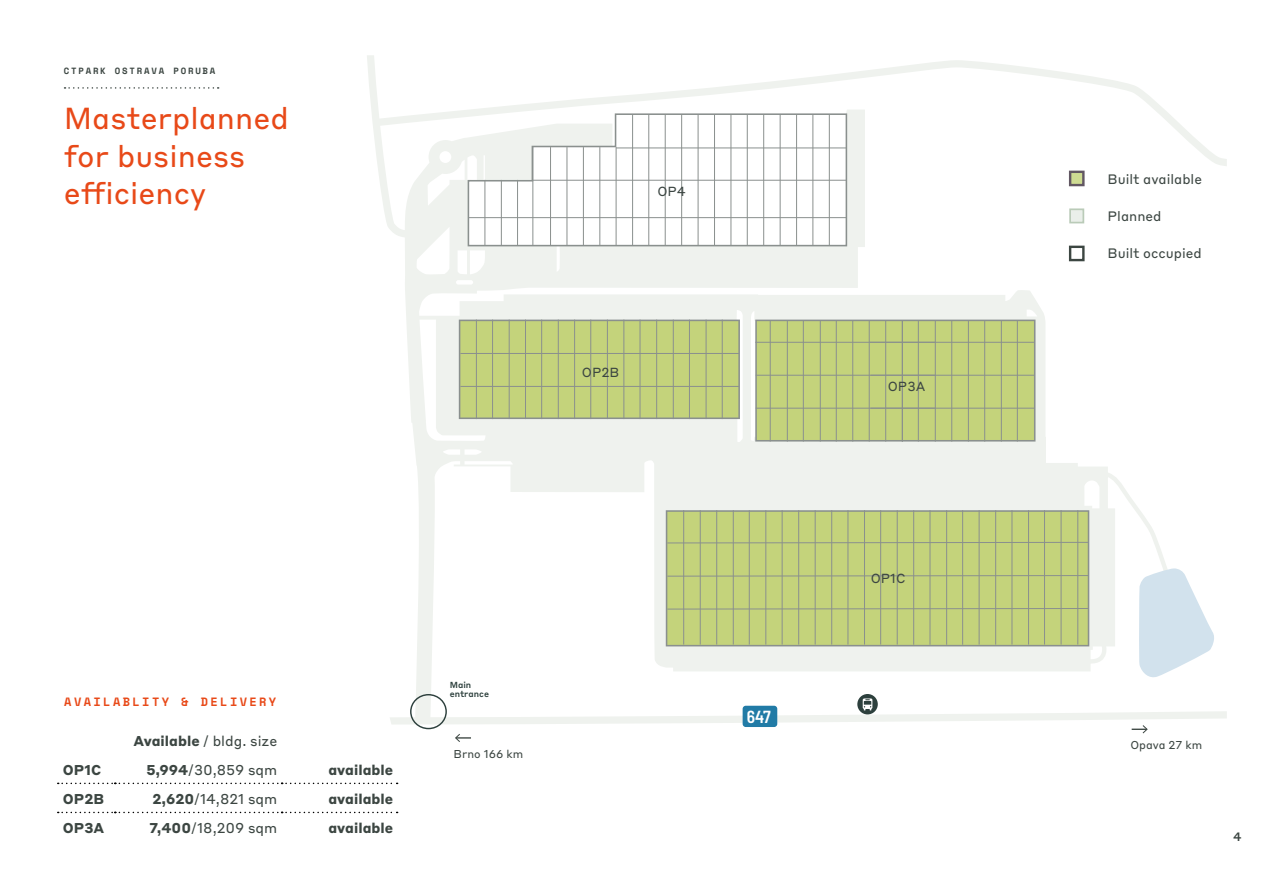
<style>
.page{position:relative;width:1263px;height:893px;background:#fff}
.page>*{position:absolute;margin:0;border:0;box-sizing:border-box;transform-origin:0 0}
.t1{font:30px/37.5px "Styrene B";color:#e84918}
.t2{font:600 semi-condensed 17.4px "Barlow";color:#fff}
.t3{font:14.1px "Styrene B";color:#3c4642}
.t4{font:700 14.1px "Styrene B";color:#3c4642}
.t5{font:13.5px "Styrene B";color:#3c4642}
.t6{font:13.05px "Styrene B";color:#3c4642}
.t7{font:700 12px "Space Mono";letter-spacing:.2em;color:#e84918}
.t8{font:500 12px "Styrene B";color:#3c4642}
.t9{font:11.25px "Styrene B";color:#3c4642}
.t10{font:700 9px "Space Mono";letter-spacing:.2em;color:#3c4642}
.t11{font:500 8.7px/9.4px "Styrene B";color:#2d403d}
.s1{font-weight:700}
</style>
<div class="page">
<svg style="left:405px;top:170px;width:703px;height:524px"></svg>
<svg style="left:417px;top:60px;width:810px;height:110px"></svg>
<svg style="left:367px;top:55px;width:50px;height:189px"></svg>
<svg style="left:755px;top:320px;width:280px;height:122px;background:#c1cf7c"></svg>
<svg style="left:459px;top:320px;width:281px;height:99px;background:#c0cf7b"></svg>
<svg style="left:467px;top:113px;width:381px;height:134px"></svg>
<hr style="left:829px;top:115px;width:1px;height:131px;background:#8a908e">
<hr style="left:813px;top:115px;width:1px;height:131px;background:#8a908e">
<hr style="left:796px;top:115px;width:1px;height:131px;background:#8a908e">
<hr style="left:780px;top:115px;width:1px;height:131px;background:#8a908e">
<hr style="left:763px;top:115px;width:1px;height:131px;background:#8a908e">
<hr style="left:747px;top:115px;width:1px;height:131px;background:#8a908e">
<hr style="left:731px;top:115px;width:1px;height:131px;background:#8a908e">
<hr style="left:714px;top:115px;width:1px;height:131px;background:#8a908e">
<hr style="left:698px;top:115px;width:1px;height:131px;background:#8a908e">
<hr style="left:681px;top:115px;width:1px;height:131px;background:#8a908e">
<hr style="left:665px;top:115px;width:1px;height:131px;background:#8a908e">
<hr style="left:648px;top:115px;width:1px;height:131px;background:#8a908e">
<hr style="left:632px;top:115px;width:1px;height:131px;background:#8a908e">
<hr style="left:616px;top:147px;width:1px;height:99px;background:#8a908e">
<hr style="left:550px;top:147px;width:1px;height:99px;background:#8a908e">
<hr style="left:567px;top:147px;width:1px;height:99px;background:#8a908e">
<hr style="left:583px;top:147px;width:1px;height:99px;background:#8a908e">
<hr style="left:600px;top:147px;width:1px;height:99px;background:#8a908e">
<hr style="left:533px;top:147px;width:1px;height:99px;background:#8a908e">
<hr style="left:517px;top:180px;width:1px;height:66px;background:#8a908e">
<hr style="left:501px;top:180px;width:1px;height:66px;background:#8a908e">
<hr style="left:485px;top:180px;width:1px;height:66px;background:#8a908e">
<hr style="left:468px;top:217px;width:378px;height:1px;background:#8a908e">
<hr style="left:533px;top:180px;width:313px;height:1px;background:#8a908e">
<hr style="left:616px;top:148px;width:230px;height:1px;background:#8a908e">
<hr style="left:722px;top:320px;width:1px;height:99px;background:#8a908e">
<hr style="left:706px;top:320px;width:1px;height:99px;background:#8a908e">
<hr style="left:689px;top:320px;width:1px;height:99px;background:#8a908e">
<hr style="left:673px;top:320px;width:1px;height:99px;background:#8a908e">
<hr style="left:656px;top:320px;width:1px;height:99px;background:#8a908e">
<hr style="left:640px;top:320px;width:1px;height:99px;background:#8a908e">
<hr style="left:624px;top:320px;width:1px;height:99px;background:#8a908e">
<hr style="left:607px;top:320px;width:1px;height:99px;background:#8a908e">
<hr style="left:590px;top:320px;width:1px;height:99px;background:#8a908e">
<hr style="left:574px;top:320px;width:1px;height:99px;background:#8a908e">
<hr style="left:558px;top:320px;width:1px;height:99px;background:#8a908e">
<hr style="left:541px;top:320px;width:1px;height:99px;background:#8a908e">
<hr style="left:525px;top:320px;width:1px;height:99px;background:#8a908e">
<hr style="left:509px;top:320px;width:1px;height:99px;background:#8a908e">
<hr style="left:492px;top:320px;width:1px;height:99px;background:#8a908e">
<hr style="left:476px;top:320px;width:1px;height:99px;background:#8a908e">
<hr style="left:460px;top:386px;width:279px;height:1px;background:#8a908e">
<hr style="left:460px;top:353px;width:279px;height:1px;background:#8a908e">
<hr style="left:869px;top:321px;width:1px;height:121px;background:#8a908e">
<hr style="left:935px;top:321px;width:1px;height:121px;background:#8a908e">
<hr style="left:951px;top:321px;width:1px;height:121px;background:#8a908e">
<hr style="left:968px;top:321px;width:1px;height:121px;background:#8a908e">
<hr style="left:984px;top:321px;width:1px;height:121px;background:#8a908e">
<hr style="left:1001px;top:321px;width:1px;height:121px;background:#8a908e">
<hr style="left:1017px;top:321px;width:1px;height:121px;background:#8a908e">
<hr style="left:869px;top:342px;width:165px;height:1px;background:#8a908e">
<hr style="left:870px;top:375px;width:164px;height:1px;background:#8a908e">
<hr style="left:870px;top:408px;width:164px;height:1px;background:#8a908e">
<hr style="left:770px;top:321px;width:1px;height:121px;background:#8a908e">
<hr style="left:787px;top:321px;width:1px;height:121px;background:#8a908e">
<hr style="left:803px;top:321px;width:1px;height:121px;background:#8a908e">
<hr style="left:820px;top:321px;width:1px;height:121px;background:#8a908e">
<hr style="left:836px;top:321px;width:1px;height:121px;background:#8a908e">
<hr style="left:852px;top:321px;width:1px;height:121px;background:#8a908e">
<hr style="left:885px;top:321px;width:1px;height:121px;background:#8a908e">
<hr style="left:902px;top:321px;width:1px;height:121px;background:#8a908e">
<hr style="left:918px;top:321px;width:1px;height:121px;background:#8a908e">
<hr style="left:755px;top:342px;width:180px;height:1px;background:#8a908e">
<hr style="left:756px;top:375px;width:179px;height:1px;background:#8a908e">
<hr style="left:756px;top:408px;width:179px;height:1px;background:#8a908e">
<svg style="left:667px;top:468px;width:547px;height:211px"></svg>
<hr style="left:962px;top:510px;width:1px;height:135px;background:#8a908e">
<hr style="left:946px;top:510px;width:1px;height:135px;background:#8a908e">
<hr style="left:930px;top:510px;width:1px;height:135px;background:#8a908e">
<hr style="left:913px;top:510px;width:1px;height:135px;background:#8a908e">
<svg style="left:390px;top:694px;width:837px;height:48px"></svg>
<div style="left:410px;top:694px;width:37px;height:35px;border:1px solid #2d403d;border-radius:50%"></div>
<svg style="left:65px;top:87px;width:154px;height:2px"></svg>
<div style="left:1069px;top:208px;width:15px;height:15px;background:#eaefea;border:2px solid #bacbb8"></div>
<div style="left:1069px;top:246px;width:15px;height:15px;border:2px solid #3c4642"></div>
<div style="left:1069px;top:171px;width:15px;height:15px;background:#cedb92;border:2px solid #625763"></div>
<svg style="left:58px;top:783px;width:340px;height:1px"></svg>
<svg style="left:58px;top:812px;width:340px;height:1px"></svg>
<p class="t10" style="left:64px;top:64px;width:153px">CTPARK OSTRAVA PORUBA</p>
<h1 class="t1" style="left:64px;top:97px;width:226px">Masterplanned for business efficiency</h1>
<p class="t6" style="left:657px;top:181px;width:30px">OP4</p>
<p class="t6" style="left:582px;top:361px;width:39px">OP2B</p>
<p class="t7" style="left:64px;top:692px;width:213px">AVAILABLITY &amp; DELIVERY</p>
<p class="t3" style="left:133px;top:729px;width:145px"><span class="s1">Available</span> / bldg. size</p>
<p class="t4" style="left:63px;top:758px;width:40px">OP1C</p>
<p class="t3" style="left:146px;top:758px;width:132px"><span class="s1">5,994</span>/30,859 sqm</p>
<p class="t4" style="left:328px;top:758px;width:66px">available</p>
<p class="t4" style="left:63px;top:787px;width:43px">OP2B</p>
<p class="t3" style="left:152px;top:787px;width:126px"><span class="s1">2,620</span>/14,821 sqm</p>
<p class="t4" style="left:328px;top:787px;width:66px">available</p>
<p class="t4" style="left:63px;top:816px;width:43px">OP3A</p>
<p class="t3" style="left:149px;top:816px;width:129px"><span class="s1">7,400</span>/18,209 sqm</p>
<p class="t4" style="left:328px;top:816px;width:66px">available</p>
<p class="t11" style="left:450px;top:679px;width:41px">Main entrance</p>
<p class="t9" style="left:454px;top:745px;width:71px">Brno 166 km</p>
<p class="t2" style="left:747px;top:704px;width:26px">647</p>
<p class="t6" style="left:888px;top:375px;width:39px">OP3A</p>
<p class="t6" style="left:871px;top:567px;width:36px">OP1C</p>
<p class="t5" style="left:1107px;top:168px;width:96px">Built available</p>
<p class="t5" style="left:1107px;top:205px;width:55px">Planned</p>
<p class="t5" style="left:1107px;top:242px;width:96px">Built occupied</p>
<p class="t9" style="left:1130px;top:736px;width:73px">Opava 27 km</p>
<p class="t8" style="left:1233px;top:827px;width:10px">4</p>
</div>
